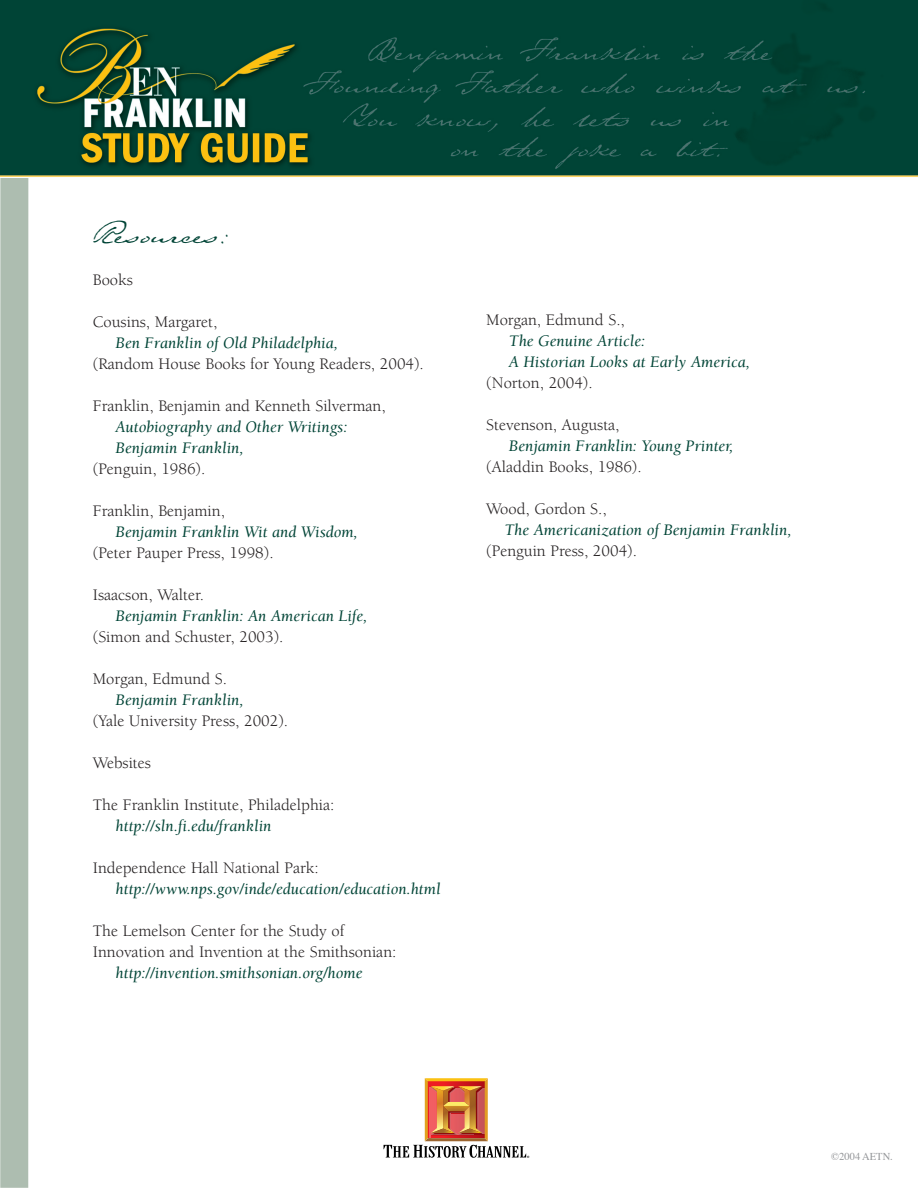
<style>
.page{position:relative;width:918px;height:1188px;background:#fff}
.page>*{position:absolute;margin:0;border:0;box-sizing:border-box;transform-origin:0 0}
.t1{font:34.5px "Texas Hero";color:#004436}
.t2{font:16.5px/21px "Berkeley";color:#231f20}
.t3{font:italic 16.5px/21px "Berkeley";color:#004436}
.t4{font:10.5px "Times";color:#939598}
</style>
<div class="page">
<div style="left:0;top:176px;width:28px;height:1012px;background:#adbdb0"></div>
<img style="left:0;top:0;width:918px;height:177px">
<svg style="left:384px;top:1078px;width:145px;height:80px"></svg>
<h1 class="t1" style="left:93px;top:210px;width:138px">Resources:</h1>
<p class="t2" style="left:93px;top:271px;width:42px">Books</p>
<p class="t2" style="left:93px;top:313px;width:126px">Cousins, Margaret,</p>
<p class="t3" style="left:116px;top:334px;width:224px">Ben Franklin of Old Philadelphia,</p>
<p class="t2" style="left:93px;top:355px;width:333px">(Random House Books for Young Readers, 2004).</p>
<p class="t2" style="left:93px;top:397px;width:294px">Franklin, Benjamin and Kenneth Silverman,</p>
<p class="t3" style="left:116px;top:418px;width:234px">Autobiography and Other Writings:<br>Benjamin Franklin,</p>
<p class="t2" style="left:93px;top:460px;width:114px">(Penguin, 1986).</p>
<p class="t2" style="left:93px;top:502px;width:134px">Franklin, Benjamin,</p>
<p class="t3" style="left:116px;top:523px;width:244px">Benjamin Franklin Wit and Wisdom,</p>
<p class="t2" style="left:93px;top:544px;width:182px">(Peter Pauper Press, 1998).</p>
<p class="t2" style="left:93px;top:586px;width:113px">Isaacson, Walter.</p>
<p class="t3" style="left:116px;top:607px;width:253px">Benjamin Franklin: An American Life,</p>
<p class="t2" style="left:93px;top:628px;width:192px">(Simon and Schuster, 2003).</p>
<p class="t2" style="left:93px;top:670px;width:136px">Morgan, Edmund S.</p>
<p class="t3" style="left:116px;top:691px;width:130px">Benjamin Franklin,</p>
<p class="t2" style="left:93px;top:712px;width:197px">(Yale University Press, 2002).</p>
<p class="t2" style="left:93px;top:754px;width:60px">Websites</p>
<p class="t2" style="left:93px;top:796px;width:243px">The Franklin Institute, Philadelphia:</p>
<p class="t3" style="left:116px;top:817px;width:157px">http://sln.fi.edu/franklin</p>
<p class="t2" style="left:93px;top:859px;width:227px">Independence Hall National Park:</p>
<p class="t3" style="left:116px;top:880px;width:327px">http://www.nps.gov/inde/education/education.html</p>
<p class="t2" style="left:93px;top:922px;width:305px">The Lemelson Center for the Study of<br>Innovation and Invention at the Smithsonian:</p>
<p class="t3" style="left:116px;top:964px;width:248px">http://invention.smithsonian.org/home</p>
<p class="t2" style="left:486px;top:311px;width:140px">Morgan, Edmund S.,</p>
<p class="t3" style="left:509px;top:332px;width:242px">The Genuine Article:<br>A Historian Looks at Early America,</p>
<p class="t2" style="left:486px;top:374px;width:108px">(Norton, 2004).</p>
<p class="t2" style="left:486px;top:416px;width:135px">Stevenson, Augusta,</p>
<p class="t3" style="left:509px;top:437px;width:226px">Benjamin Franklin: Young Printer,</p>
<p class="t2" style="left:486px;top:458px;width:157px">(Aladdin Books, 1986).</p>
<p class="t2" style="left:486px;top:500px;width:122px">Wood, Gordon S.,</p>
<p class="t3" style="left:504px;top:521px;width:289px">The Americanization of Benjamin Franklin,</p>
<p class="t2" style="left:486px;top:542px;width:152px">(Penguin Press, 2004).</p>
<p class="t4" style="left:831px;top:1152px;width:63px">©2004 AETN.</p>
</div>
